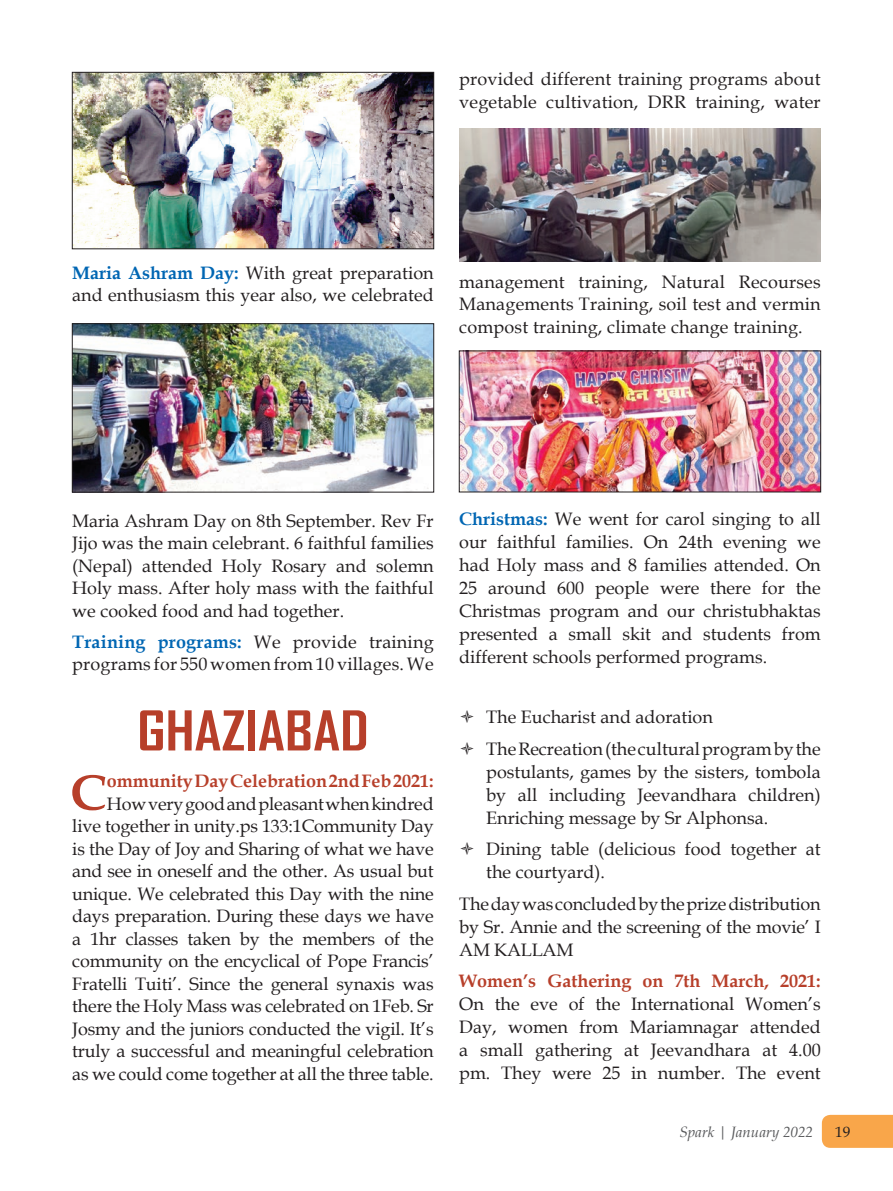
<style>
.page{position:relative;width:893px;height:1191px;background:#fff}
.page>*{position:absolute;margin:0;border:0;box-sizing:border-box;transform-origin:0 0}
.t1{font:700 52.5px "Agency FB";color:#b73f2a;scale:1.15 1}
.t2{font:700 50.4px "Book Antiqua";color:#b73f2a}
.t3{font:18px/22.5px "Book Antiqua";color:#231f20;text-align:justify}
.t4{font:700 18px "Book Antiqua";color:#b73f2a}
.t5{font:italic 15px "Book Antiqua";color:#57585a}
.t6{font:15px "Book Antiqua";color:#231f20}
.s1{font-weight:700;color:#0166b3}
</style>
<div class="page">
<img style="left:74px;top:74px;width:358px;height:173px">
<div style="left:72px;top:72px;width:362px;height:177px;border:1px solid #231f20"></div>
<img style="left:74px;top:326px;width:358px;height:164px">
<div style="left:72px;top:324px;width:362px;height:168px;border:1px solid #231f20"></div>
<img style="left:459px;top:129px;width:362px;height:132px">
<img style="left:461px;top:353px;width:358px;height:137px">
<div style="left:459px;top:351px;width:362px;height:141px;border:1px solid #231f20"></div>
<div style="left:822px;top:1114px;width:71px;height:33px;background:#f9a64a"></div>
<p class="t3" style="left:459px;top:68px;width:363px">provided different training programs about vegetable cultivation, DRR training, water</p>
<p class="t3" style="left:72px;top:261px;width:363px"><span class="s1">Maria Ashram Day:</span> With great preparation and enthusiasm this year also, we celebrated</p>
<p class="t3" style="left:459px;top:270px;width:363px">management training, Natural Recourses Managements Training, soil test and vermin compost training, climate change training.</p>
<p class="t3" style="left:72px;top:509px;width:363px">Maria Ashram Day on 8th September. Rev Fr Jijo was the main celebrant. 6 faithful families (Nepal) attended Holy Rosary and solemn Holy mass. After holy mass with the faithful we cooked food and had together.</p>
<p class="t3" style="left:72px;top:630px;width:363px"><span class="s1">Training programs:</span> We provide training programs for 550 women from 10 villages. We</p>
<h1 class="t1" style="left:137px;top:698px;width:203px">GHAZIABAD</h1>
<h2 class="t2" style="left:70px;top:758px;width:38px">C</h2>
<p class="t4" style="left:107px;top:769px;width:328px">ommunity Day Celebration 2nd Feb 2021:</p>
<p class="t3" style="left:72px;top:792px;width:363px;text-indent:34px">How very good and pleasant when kindred live together in unity.ps 133:1Community Day is the Day of Joy and Sharing of what we have and see in oneself and the other. As usual but unique. We celebrated this Day with the nine days preparation. During these days we have a 1hr classes taken by the members of the community on the encyclical of Pope Francis’ Fratelli Tuiti’. Since the general synaxis was there the Holy Mass was celebrated on 1Feb. Sr Josmy and the juniors conducted the vigil. It’s truly a successful and meaningful celebration as we could come together at all the three table.</p>
<p class="t3" style="left:459px;top:507px;width:363px;line-height:23px"><span class="s1">Christmas:</span> We went for carol singing to all our faithful families. On 24th evening we had Holy mass and 8 families attended. On 25 around 600 people were there for the Christmas program and our christubhaktas presented a small skit and students from different schools performed programs.</p>
<p class="t3" style="left:486px;top:701px;width:336px;line-height:31.5px">The Eucharist and adoration<br>The Recreation (the cultural program by the</p>
<p class="t3" style="left:486px;top:760px;width:336px;line-height:23px">postulants, games by the sisters, tombola by all including Jeevandhara children)<br>Enriching message by Sr Alphonsa.</p>
<p class="t3" style="left:486px;top:837px;width:336px;line-height:23px">Dining table (delicious food together at the courtyard).</p>
<p class="t3" style="left:459px;top:891px;width:363px;line-height:23px">The day was concluded by the prize distribution by Sr. Annie and the screening of the movie’ I AM KALLAM</p>
<p class="t4" style="left:459px;top:968px;width:363px">Women’s Gathering on 7th March, 2021:</p>
<p class="t3" style="left:459px;top:992px;width:363px;line-height:23px">On the eve of the International Women’s Day, women from Mariamnagar attended a small gathering at Jeevandhara at 4.00 pm. They were 25 in number. The event</p>
<p class="t5" style="left:679px;top:1121px;width:135px">Spark | January 2022</p>
<p class="t6" style="left:835px;top:1121px;width:16px">19</p>
</div>
